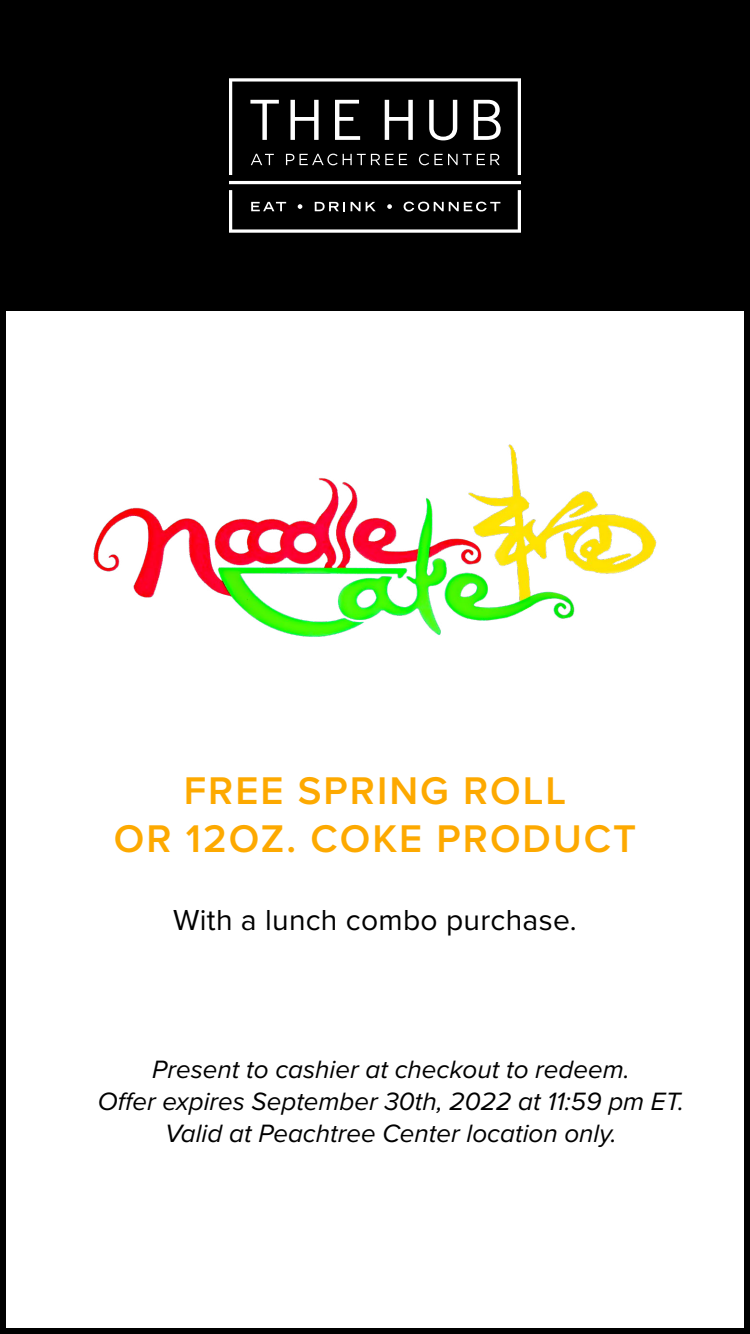
<style>
.page{position:relative;width:750px;height:1334px;background:#fff}
.page>*{position:absolute;margin:0;border:0;box-sizing:border-box;transform-origin:0 0}
.t1{font:600 40px/48px "Proxima Nova";letter-spacing:.05em;color:#fda900;text-align:center}
.t2{font:30px "Proxima Nova";letter-spacing:.01em;color:#000}
.t3{font:italic 26px/32px "Proxima Nova";color:#000;text-align:center}
</style>
<div class="page">
<div style="left:0;top:290px;width:750px;height:1044px;border:6px solid #000"></div>
<div style="left:0;top:0;width:750px;height:311px;background:#000"></div>
<svg style="left:229px;top:181px;width:292px;height:3px"></svg>
<svg style="left:229px;top:190px;width:292px;height:43px"></svg>
<svg style="left:229px;top:78px;width:292px;height:97px"></svg>
<img style="left:93px;top:444px;width:564px;height:193px">
<h1 class="t1" style="left:114px;top:766px;width:524px">FREE SPRING ROLL<br>OR 12OZ. COKE PRODUCT</h1>
<p class="t2" style="left:173px;top:898px;width:405px">With a lunch combo purchase.</p>
<p class="t3" style="left:98px;top:1052px;width:588px">Present to cashier at checkout to redeem.<br>Offer expires September 30th, 2022 at 11:59 pm ET.<br>Valid at Peachtree Center location only.</p>
</div>
